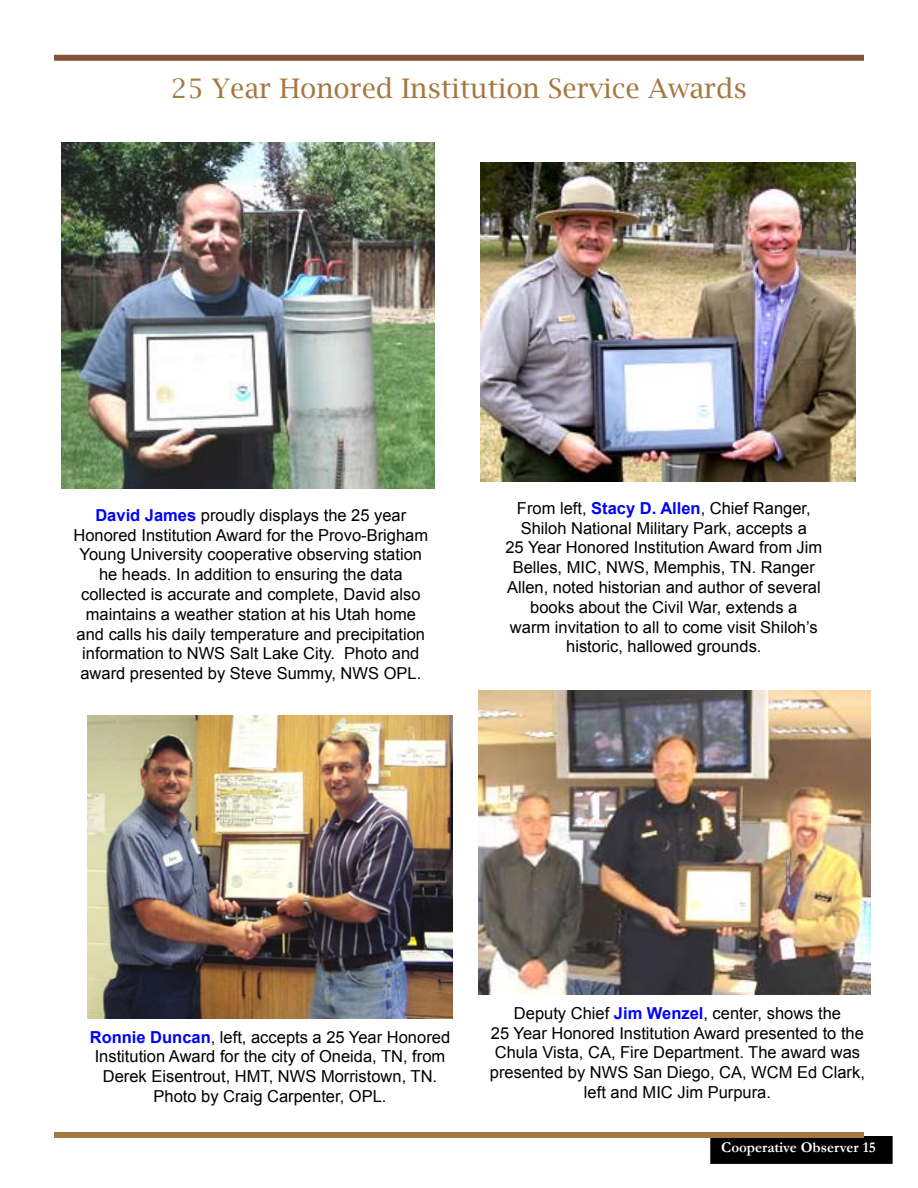
<style>
.page{position:relative;width:918px;height:1188px;background:#fff}
.page>*{position:absolute;margin:0;border:0;box-sizing:border-box;transform-origin:0 0}
.t1{font:27px "Lucida Bright";color:#a5783f}
.t2{font:16.5px/19.8px "Arial";color:#000;text-align:center}
.t3{font:700 15px "Garamond";color:#fff}
.s1{font-weight:700;color:#00f}
</style>
<div class="page">
<div style="left:711px;top:1137px;width:181px;height:26px;background:#000"></div>
<div style="left:710px;top:1136px;width:183px;height:28px;border:2px solid #000"></div>
<div style="left:54px;top:1132px;width:810px;height:6px;background:#a5783f"></div>
<div style="left:54px;top:55px;width:810px;height:6px;background:#835338"></div>
<img style="left:61px;top:142px;width:374px;height:347px">
<img style="left:478px;top:690px;width:393px;height:304px">
<img style="left:88px;top:716px;width:364px;height:302px">
<img style="left:480px;top:162px;width:375px;height:320px">
<h1 class="t1" style="left:171px;top:73px;width:578px">25 Year Honored Institution Service Awards</h1>
<p class="t2" style="left:74px;top:505px;width:356px"><span class="s1">David James</span> proudly displays the 25 year Honored Institution Award for the Provo-Brigham Young University cooperative observing station he heads. In addition to ensuring the data collected is accurate and complete, David also maintains a weather station at his Utah home and calls his daily temperature and precipitation information to NWS Salt Lake City. Photo and award presented by Steve Summy, NWS OPL.</p>
<p class="t2" style="left:505px;top:498px;width:318px">From left, <span class="s1">Stacy D. Allen</span>, Chief Ranger, Shiloh National Military Park, accepts a<br>25 Year Honored Institution Award from Jim Belles, MIC, NWS, Memphis, TN. Ranger Allen, noted historian and author of several books about the Civil War, extends a<br>warm invitation to all to come visit Shiloh’s historic, hallowed grounds.</p>
<p class="t2" style="left:90px;top:1027px;width:362px"><span class="s1">Ronnie Duncan</span>, left, accepts a 25 Year Honored Institution Award for the city of Oneida, TN, from Derek Eisentrout, HMT, NWS Morristown, TN.<br>Photo by Craig Carpenter, OPL.</p>
<p class="t2" style="left:490px;top:1003px;width:377px">Deputy Chief <span class="s1">Jim Wenzel</span>, center, shows the<br>25 Year Honored Institution Award presented to the Chula Vista, CA, Fire Department. The award was presented by NWS San Diego, CA, WCM Ed Clark, left and MIC Jim Purpura.</p>
<p class="t3" style="left:721px;top:1137px;width:155px">Cooperative Observer 15</p>
</div>
